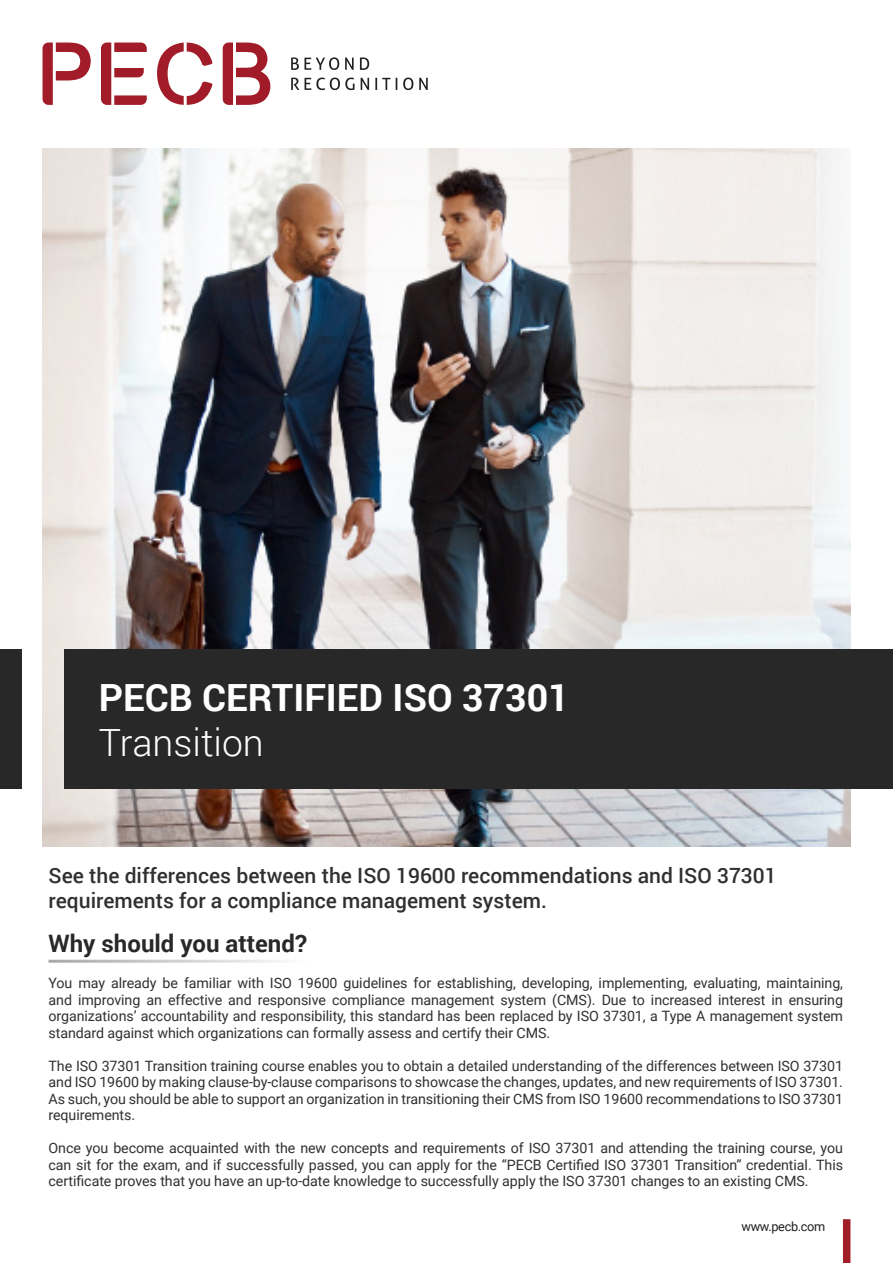
<style>
.page{position:relative;width:893px;height:1263px;background:#fff}
.page>*{position:absolute;margin:0;border:0;box-sizing:border-box;transform-origin:0 0}
.t1{font:700 37.5px "Roboto";color:#fff}
.t2{font:300 37.5px "Roboto";color:#fff}
.t3{font:700 24px "Roboto";color:#282829}
.t4{font:500 21px/25.2px "Roboto";color:#312f30}
.t5{font:14.25px/16.5px "Roboto";letter-spacing:-.005em;color:#312f30;text-align:justify}
.t6{font:12.75px "Roboto";letter-spacing:-.025em;color:#231f20}
</style>
<div class="page">
<img style="left:43px;top:149px;width:807px;height:697px">
<div style="left:65px;top:649px;width:828px;height:140px;background:#282829"></div>
<div style="left:0;top:649px;width:21px;height:140px;background:#282829"></div>
<div style="left:843px;top:1219px;width:7px;height:44px;background:#a11e29"></div>
<svg style="left:43px;top:43px;width:48px;height:62px"></svg>
<svg style="left:101px;top:43px;width:46px;height:62px"></svg>
<svg style="left:157px;top:43px;width:55px;height:62px"></svg>
<svg style="left:223px;top:43px;width:47px;height:62px"></svg>
<svg style="left:291px;top:57px;width:48px;height:13px"></svg>
<svg style="left:345px;top:58px;width:9px;height:12px"></svg>
<svg style="left:360px;top:57px;width:9px;height:13px"></svg>
<svg style="left:291px;top:78px;width:8px;height:12px"></svg>
<svg style="left:305px;top:78px;width:49px;height:12px"></svg>
<svg style="left:361px;top:78px;width:8px;height:12px"></svg>
<svg style="left:375px;top:78px;width:15px;height:12px"></svg>
<svg style="left:396px;top:78px;width:1px;height:12px"></svg>
<svg style="left:403px;top:78px;width:10px;height:12px"></svg>
<svg style="left:419px;top:78px;width:9px;height:12px"></svg>
<p class="t1" style="left:99px;top:671px;width:472px">PECB CERTIFIED ISO 37301</p>
<p class="t2" style="left:99px;top:716px;width:166px">Transition</p>
<p class="t4" style="left:49px;top:862px;width:730px">See the differences between the ISO 19600 recommendations and ISO 37301 requirements for a compliance management system.</p>
<p class="t3" style="left:49px;top:927px;width:260px">Why should you attend?</p>
<p class="t5" style="left:49px;top:974px;width:796px">You may already be familiar with ISO 19600 guidelines for establishing, developing, implementing, evaluating, maintaining, and improving an effective and responsive compliance management system (CMS). Due to increased interest in ensuring organizations’ accountability and responsibility, this standard has been replaced by ISO 37301, a Type A management system standard against which organizations can formally assess and certify their CMS.</p>
<p class="t5" style="left:49px;top:1057px;width:796px">The ISO 37301 Transition training course enables you to obtain a detailed understanding of the differences between ISO 37301 and ISO 19600 by making clause-by-clause comparisons to showcase the changes, updates, and new requirements of ISO 37301.<br>As such, you should be able to support an organization in transitioning their CMS from ISO 19600 recommendations to ISO 37301 requirements.</p>
<p class="t5" style="left:49px;top:1139px;width:796px">Once you become acquainted with the new concepts and requirements of ISO 37301 and attending the training course, you can sit for the exam, and if successfully passed, you can apply for the “PECB Certified ISO 37301 Transition” credential. This certificate proves that you have an up-to-date knowledge to successfully apply the ISO 37301 changes to an existing CMS.</p>
<p class="t6" style="left:741px;top:1218px;width:85px">www.pecb.com</p>
</div>
